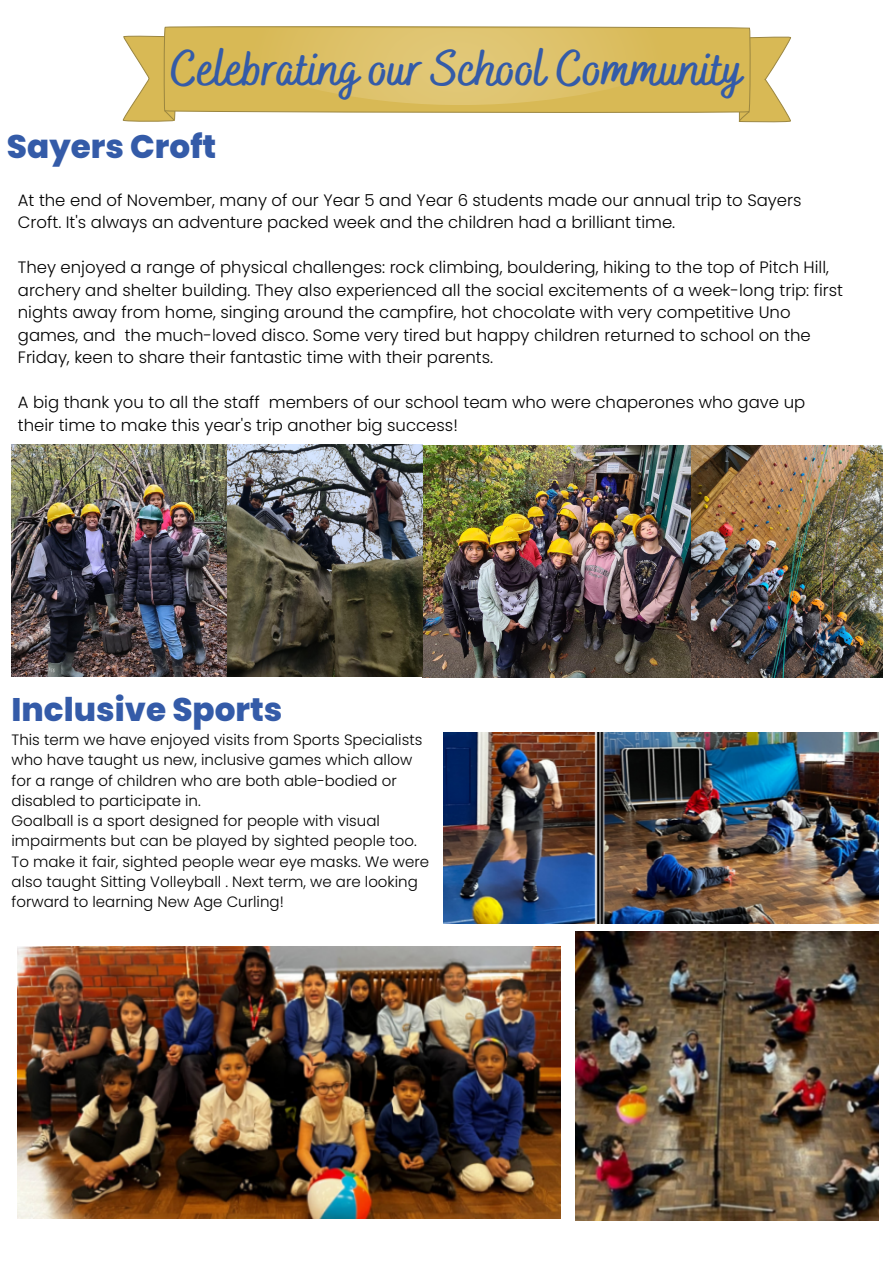
<style>
.page{position:relative;width:893px;height:1264px;background:#fff}
.page>*{position:absolute;margin:0;border:0;box-sizing:border-box;transform-origin:0 0}
.t1{font:700 49.95px "Bakerie Smooth";color:#345ba8}
.t2{font:800 32.55px "Poppins";color:#345ba8}
.t3{font:300 16.5px/22.5px "Poppins";color:#000}
.t4{font:300 15px/20.2px "Poppins";color:#000}
</style>
<div class="page">
<svg style="left:738px;top:36px;width:53px;height:86px"></svg>
<svg style="left:122px;top:35px;width:54px;height:87px"></svg>
<svg style="left:163px;top:26px;width:588px;height:87px;background:#cbb261"></svg>
<svg style="left:165px;top:28px;width:584px;height:79px;background:#dbbe61"></svg>
<img style="left:213px;top:445px;width:484px;height:232px">
<img style="left:12px;top:445px;width:214px;height:231px">
<img style="left:691px;top:446px;width:191px;height:231px">
<img style="left:443px;top:732px;width:435px;height:191px">
<img style="left:18px;top:946px;width:542px;height:272px">
<img style="left:575px;top:931px;width:303px;height:289px">
<h1 class="t1" style="left:171px;top:40px;width:573px">Celebrating our School Community</h1>
<h2 class="t2" style="left:7px;top:124px;width:211px">Sayers Croft</h2>
<p class="t3" style="left:18px;top:189px;width:785px">At the end of November, many of our Year 5 and Year 6 students made our annual trip to Sayers<br>Croft. It's always an adventure packed week and the children had a brilliant time.</p>
<p class="t3" style="left:18px;top:256px;width:826px">They enjoyed a range of physical challenges: rock climbing, bouldering, hiking to the top of Pitch Hill, archery and shelter building. They also experienced all the social excitements of a week-long trip: first nights away from home, singing around the campfire, hot chocolate with very competitive Uno games, and the much-loved disco. Some very tired but happy children returned to school on the Friday, keen to share their fantastic time with their parents.</p>
<p class="t3" style="left:18px;top:391px;width:788px">A big thank you to all the staff members of our school team who were chaperones who gave up their time to make this year's trip another big success!</p>
<h2 class="t2" style="left:12px;top:686px;width:272px">Inclusive Sports</h2>
<p class="t4" style="left:12px;top:729px;width:419px">This term we have enjoyed visits from Sports Specialists who have taught us new, inclusive games which allow for a range of children who are both able-bodied or disabled to participate in.<br>Goalball is a sport designed for people with visual impairments but can be played by sighted people too.<br>To make it fair, sighted people wear eye masks. We were also taught Sitting Volleyball . Next term, we are looking forward to learning New Age Curling!</p>
</div>
